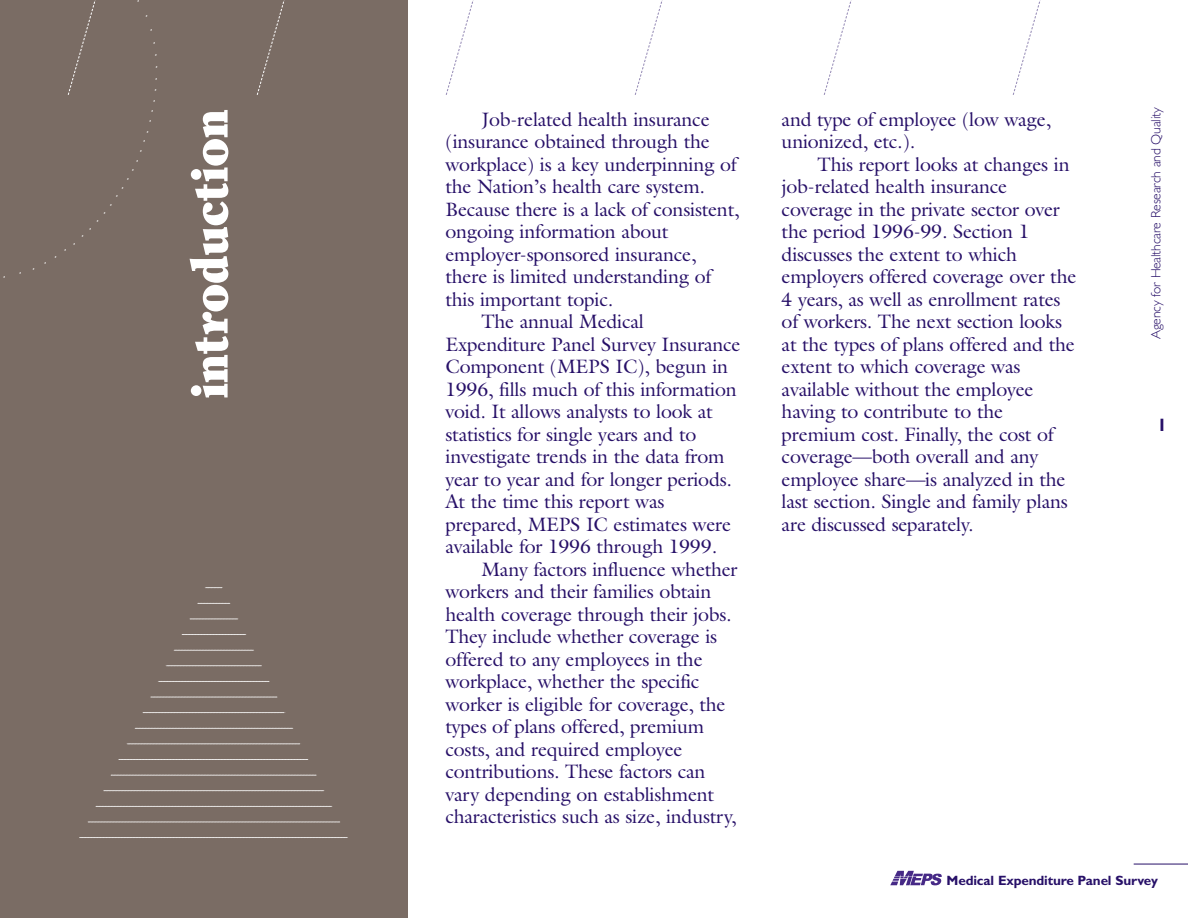
<style>
.page{position:relative;width:1188px;height:918px;background:#fff}
.page>*{position:absolute;margin:0;border:0;box-sizing:border-box;transform-origin:0 0}
.t1{font:54px "Clearface Black DTC";letter-spacing:-.01em;color:#fff}
.t2{font:19.5px/22.5px "Galliard";letter-spacing:-.01em;color:#271068}
.t3{font:700 18px "Gill Sans";color:#271068}
.t4{font:300 13.5px "Gill Sans";letter-spacing:-.01em;color:#271068}
.t5{font:700 13.5px "Gill Sans";letter-spacing:-.01em;color:#271068}
</style>
<div class="page">
<hr style="left:1134px;top:864px;width:54px;height:1px;background:#271068">
<div style="left:0;top:0;width:408px;height:918px;background:#7a6c64"></div>
<svg style="left:67px;top:0;width:29px;height:95px"></svg>
<svg style="left:256px;top:0;width:29px;height:95px"></svg>
<svg style="left:445px;top:0;width:29px;height:95px"></svg>
<svg style="left:634px;top:0;width:29px;height:95px"></svg>
<svg style="left:823px;top:0;width:29px;height:95px"></svg>
<svg style="left:1012px;top:0;width:29px;height:95px"></svg>
<svg style="left:205px;top:587px;width:18px;height:2px"></svg>
<svg style="left:197px;top:603px;width:34px;height:1px"></svg>
<svg style="left:189px;top:619px;width:49px;height:1px"></svg>
<svg style="left:181px;top:634px;width:66px;height:1px"></svg>
<svg style="left:173px;top:650px;width:81px;height:1px"></svg>
<svg style="left:166px;top:666px;width:96px;height:1px"></svg>
<svg style="left:158px;top:681px;width:112px;height:1px"></svg>
<svg style="left:150px;top:697px;width:128px;height:1px"></svg>
<svg style="left:142px;top:712px;width:144px;height:1px"></svg>
<svg style="left:134px;top:728px;width:160px;height:1px"></svg>
<svg style="left:127px;top:744px;width:173px;height:1px"></svg>
<svg style="left:119px;top:759px;width:190px;height:1px"></svg>
<svg style="left:111px;top:775px;width:206px;height:1px"></svg>
<svg style="left:103px;top:790px;width:222px;height:2px"></svg>
<svg style="left:95px;top:806px;width:238px;height:1px"></svg>
<svg style="left:88px;top:822px;width:252px;height:1px"></svg>
<svg style="left:80px;top:837px;width:268px;height:1px"></svg>
<svg style="left:890px;top:871px;width:52px;height:14px"></svg>
<h1 class="t1" style="left:189px;top:399px;width:291px;rotate:-90deg">introduction</h1>
<p class="t2" style="left:482px;top:110px;width:230px">Job-related health insurance</p>
<p class="t2" style="left:445px;top:132px;width:266px">(insurance obtained through the</p>
<p class="t2" style="left:445px;top:155px;width:293px">workplace) is a key underpinning of</p>
<p class="t2" style="left:445px;top:177px;width:261px">the Nation’s health care system.</p>
<p class="t2" style="left:445px;top:200px;width:296px">Because there is a lack of consistent,</p>
<p class="t2" style="left:445px;top:222px;width:225px">ongoing information about</p>
<p class="t2" style="left:445px;top:245px;width:252px">employer-sponsored insurance,</p>
<p class="t2" style="left:445px;top:267px;width:267px">there is limited understanding of</p>
<p class="t2" style="left:445px;top:290px;width:169px">this important topic.</p>
<p class="t2" style="left:482px;top:312px;width:164px">The annual Medical</p>
<p class="t2" style="left:445px;top:335px;width:297px">Expenditure Panel Survey Insurance</p>
<p class="t2" style="left:445px;top:357px;width:284px">Component (MEPS IC), begun in</p>
<p class="t2" style="left:445px;top:380px;width:293px">1996, fills much of this information</p>
<p class="t2" style="left:445px;top:402px;width:269px">void. It allows analysts to look at</p>
<p class="t2" style="left:445px;top:425px;width:252px">statistics for single years and to</p>
<p class="t2" style="left:445px;top:447px;width:281px">investigate trends in the data from</p>
<p class="t2" style="left:445px;top:470px;width:288px">year to year and for longer periods.</p>
<p class="t2" style="left:445px;top:492px;width:220px">At the time this report was</p>
<p class="t2" style="left:445px;top:515px;width:287px">prepared, MEPS IC estimates were</p>
<p class="t2" style="left:445px;top:537px;width:273px">available for 1996 through 1999.</p>
<p class="t2" style="left:482px;top:560px;width:258px">Many factors influence whether</p>
<p class="t2" style="left:445px;top:582px;width:267px">workers and their families obtain</p>
<p class="t2" style="left:445px;top:605px;width:288px">health coverage through their jobs.</p>
<p class="t2" style="left:445px;top:627px;width:273px">They include whether coverage is</p>
<p class="t2" style="left:445px;top:650px;width:259px">offered to any employees in the</p>
<p class="t2" style="left:445px;top:672px;width:255px">workplace, whether the specific</p>
<p class="t2" style="left:445px;top:695px;width:282px">worker is eligible for coverage, the</p>
<p class="t2" style="left:445px;top:717px;width:260px">types of plans offered, premium</p>
<p class="t2" style="left:445px;top:740px;width:239px">costs, and required employee</p>
<p class="t2" style="left:445px;top:762px;width:261px">contributions. These factors can</p>
<p class="t2" style="left:445px;top:785px;width:270px">vary depending on establishment</p>
<p class="t2" style="left:445px;top:807px;width:293px">characteristics such as size, industry,</p>
<p class="t2" style="left:782px;top:110px;width:271px">and type of employee (low wage, unionized, etc.).</p>
<p class="t2" style="left:782px;top:155px;width:296px;text-indent:36px">This report looks at changes in job-related health insurance coverage in the private sector over the period 1996-99. Section 1 discusses the extent to which employers offered coverage over the<br>4 years, as well as enrollment rates of workers. The next section looks at the types of plans offered and the extent to which coverage was available without the employee having to contribute to the premium cost. Finally, the cost of coverage—both overall and any employee share—is analyzed in the last section. Single and family plans are discussed separately.</p>
<p class="t4" style="left:1151px;top:339px;width:234px;rotate:-90deg">Agency for Healthcare Research and Quality</p>
<p class="t3" style="left:1157px;top:419px;width:11px">1</p>
<p class="t5" style="left:947px;top:876px;width:213px">Medical Expenditure Panel Survey</p>
</div>
